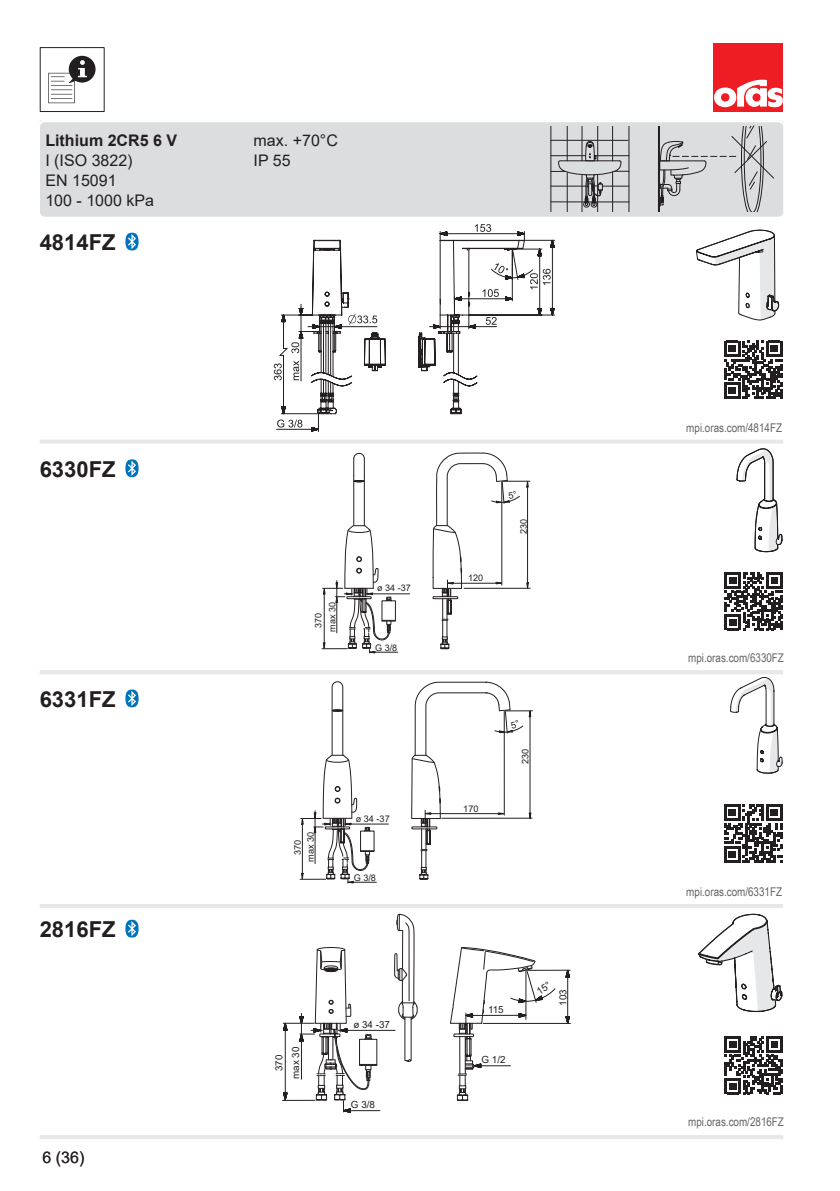
<style>
.page{position:relative;width:840px;height:1191px;background:#fff}
.page>*{position:absolute;margin:0;border:0;box-sizing:border-box;transform-origin:0 0}
.t1{font:700 22px "Arial";color:#231f20}
.t2{font:16px/20px "Arial";color:#231f20}
.t3{font:700 16px "Arial";color:#231f20}
.t4{font:12px "Arial Narrow";color:#636366}
.t5{font:9.8px/16.6px "Arial";color:#231f20;text-align:center}
.t6{font:9.2px/13px "Arial";color:#231f20;text-align:center}
.t7{font:9px/14px "Arial";color:#231f20}
</style>
<div class="page">
<hr style="left:40px;top:1135px;width:742px;height:4px;background:#e6e7e9">
<div style="left:40px;top:47px;width:64px;height:65px;border:1px solid #231f20"></div>
<svg style="left:48px;top:56px;width:47px;height:47px"></svg>
<div style="left:39px;top:121px;width:744px;height:97px;background:#dcdddf;border-radius:6px"></div>
<div style="left:38px;top:120px;width:746px;height:99px;border:2px solid #fff;border-radius:6px"></div>
<svg style="left:550px;top:126px;width:79px;height:85px"></svg>
<svg style="left:658px;top:125px;width:116px;height:86px"></svg>
<hr style="left:40px;top:440px;width:742px;height:3px;background:#e6e7e9">
<hr style="left:40px;top:670px;width:742px;height:4px;background:#e6e7e9">
<hr style="left:40px;top:904px;width:742px;height:4px;background:#e6e7e9">
<svg style="left:274px;top:224px;width:280px;height:208px"></svg>
<svg style="left:696px;top:229px;width:84px;height:92px"></svg>
<svg style="left:736px;top:448px;width:46px;height:104px"></svg>
<hr style="left:366px;top:593px;width:43px;height:1px;background:#231f20">
<hr style="left:464px;top:588px;width:66px;height:1px;background:#231f20">
<hr style="left:364px;top:481px;width:1px;height:45px;background:#231f20">
<hr style="left:353px;top:481px;width:1px;height:45px;background:#231f20">
<svg style="left:353px;top:452px;width:12px;height:30px"></svg>
<svg style="left:322px;top:524px;width:75px;height:129px"></svg>
<hr style="left:344px;top:823px;width:44px;height:1px;background:#231f20">
<svg style="left:300px;top:681px;width:76px;height:202px"></svg>
<svg style="left:730px;top:677px;width:52px;height:96px"></svg>
<div style="left:713px;top:44px;width:69px;height:68px;background:#ee1d23"></div>
<svg style="left:714px;top:79px;width:68px;height:28px"></svg>
<hr style="left:283px;top:1023px;width:31px;height:1px;background:#231f20">
<hr style="left:282px;top:1100px;width:33px;height:1px;background:#231f20">
<hr style="left:338px;top:1030px;width:57px;height:1px;background:#231f20">
<hr style="left:527px;top:970px;width:43px;height:1px;background:#231f20">
<hr style="left:483px;top:1023px;width:87px;height:1px;background:#231f20">
<hr style="left:567px;top:970px;width:1px;height:52px;background:#231f20">
<hr style="left:344px;top:1110px;width:36px;height:1px;background:#231f20">
<hr style="left:285px;top:1023px;width:1px;height:77px;background:#231f20">
<svg style="left:565px;top:969px;width:5px;height:9px"></svg>
<svg style="left:565px;top:1016px;width:5px;height:8px"></svg>
<svg style="left:283px;top:1022px;width:4px;height:9px"></svg>
<svg style="left:283px;top:1092px;width:4px;height:8px"></svg>
<svg style="left:393px;top:913px;width:25px;height:149px"></svg>
<svg style="left:299px;top:947px;width:79px;height:166px"></svg>
<svg style="left:724px;top:1036px;width:58px;height:58px"></svg>
<svg style="left:724px;top:572px;width:58px;height:58px"></svg>
<svg style="left:724px;top:341px;width:57px;height:58px"></svg>
<svg style="left:724px;top:804px;width:57px;height:58px"></svg>
<svg style="left:125px;top:919px;width:13px;height:18px"></svg>
<svg style="left:125px;top:459px;width:13px;height:18px"></svg>
<svg style="left:125px;top:689px;width:13px;height:18px"></svg>
<svg style="left:125px;top:233px;width:13px;height:17px"></svg>
<svg style="left:698px;top:913px;width:84px;height:99px"></svg>
<svg style="left:432px;top:452px;width:97px;height:197px"></svg>
<svg style="left:411px;top:681px;width:121px;height:199px"></svg>
<svg style="left:450px;top:947px;width:105px;height:154px"></svg>
<h2 class="t3" style="left:45px;top:129px;width:133px">Lithium 2CR5 6 V</h2>
<h2 class="t2" style="left:45px;top:150px;width:110px">I (ISO 3822)<br>EN 15091<br>100 - 1000 kPa</h2>
<h1 class="t1" style="left:40px;top:227px;width:77px">4814FZ</h1>
<h2 class="t2" style="left:253px;top:130px;width:86px">max. +70°C<br>IP 55</h2>
<h1 class="t1" style="left:40px;top:453px;width:77px">6330FZ</h1>
<h1 class="t1" style="left:40px;top:683px;width:77px">6331FZ</h1>
<h1 class="t1" style="left:40px;top:913px;width:77px">2816FZ</h1>
<h2 class="t2" style="left:43px;top:1147px;width:43px">6 (36)</h2>
<p class="t7" style="left:311px;top:631px;width:31px;text-indent:4px;rotate:-90deg">370 max 30</p>
<p class="t7" style="left:377px;top:581px;width:35px">ø 34 -37</p>
<p class="t7" style="left:375px;top:640px;width:24px">G 3/8</p>
<p class="t6" style="left:291px;top:862px;width:31px;rotate:-90deg">370 max 30</p>
<p class="t6" style="left:355px;top:811px;width:36px">ø 34 -37</p>
<p class="t6" style="left:353px;top:871px;width:24px">G 3/8</p>
<p class="t5" style="left:270px;top:1078px;width:34px;rotate:-90deg">370 max 30</p>
<p class="t5" style="left:353px;top:1015px;width:38px">ø 34 -37</p>
<p class="t5" style="left:351px;top:1096px;width:26px">G 3/8</p>
<p class="t7" style="left:468px;top:571px;width:17px">120</p>
<p class="t7" style="left:516px;top:534px;width:17px;rotate:-90deg">230</p>
<p class="t6" style="left:463px;top:801px;width:17px">170</p>
<p class="t6" style="left:518px;top:764px;width:17px;rotate:-90deg">230</p>
<p class="t5" style="left:487px;top:1001px;width:17px">115</p>
<p class="t5" style="left:481px;top:1051px;width:26px">G 1/2</p>
<p class="t5" style="left:554px;top:1006px;width:18px;rotate:-90deg">103</p>
<p class="t4" style="left:686px;top:419px;width:97px">mpi.oras.com/4814FZ</p>
<p class="t4" style="left:687px;top:649px;width:97px">mpi.oras.com/6330FZ</p>
<p class="t4" style="left:686px;top:883px;width:97px">mpi.oras.com/6331FZ</p>
<p class="t4" style="left:687px;top:1113px;width:97px">mpi.oras.com/2816FZ</p>
</div>
